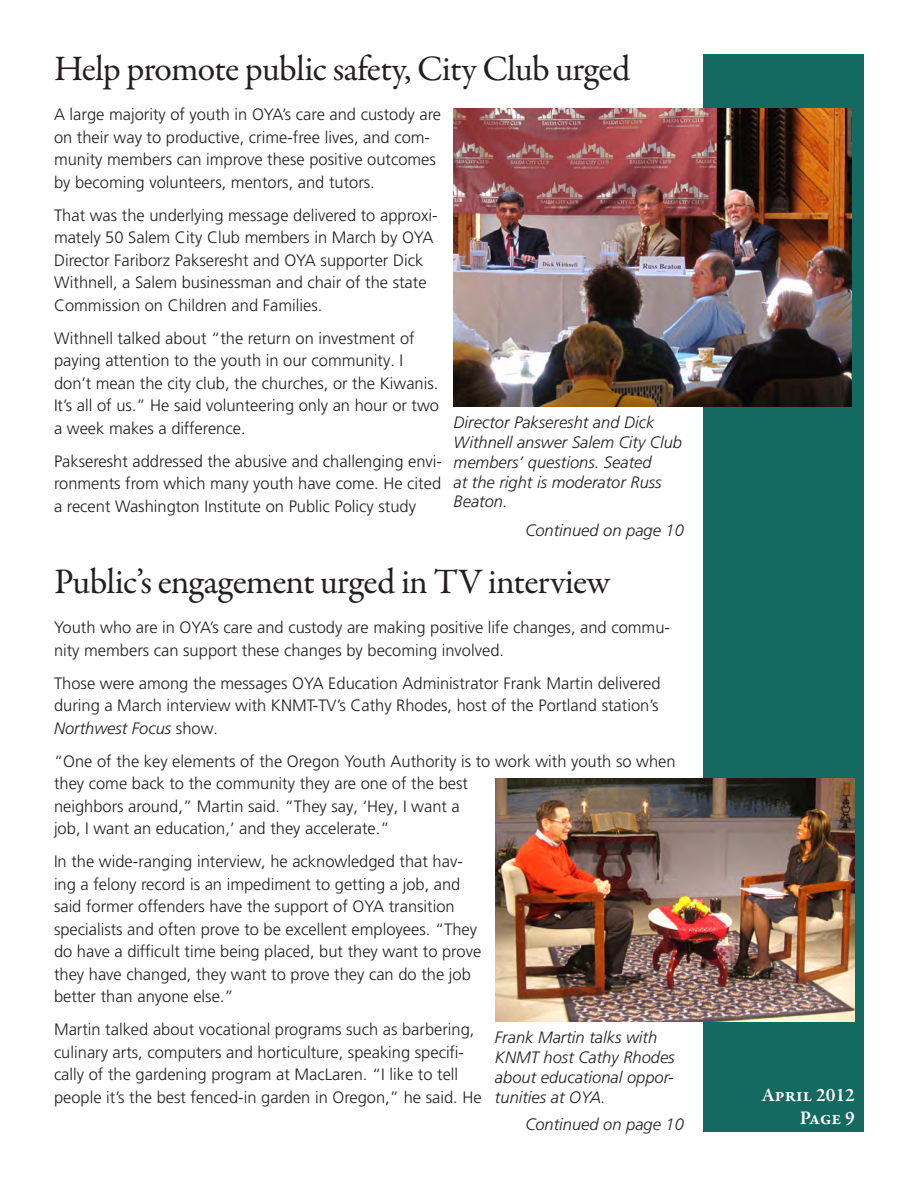
<style>
.page{position:relative;width:918px;height:1188px;background:#fff}
.page>*{position:absolute;margin:0;border:0;box-sizing:border-box;transform-origin:0 0}
.t1{font:36px "Garamond Premr Pro";letter-spacing:-.02em;color:#231f20}
.t2{font:600 19.5px "Garamond Premr Pro";color:#fff}
.t3{font:300 16.5px/22.5px "Frutiger LT Pro";color:#231f20}
.t4{font:italic 300 16.5px/19.8px "Frutiger LT Pro";color:#231f20}
.s1{font-style:italic}
</style>
<div class="page">
<div style="left:704px;top:54px;width:160px;height:1026px;background:#146a61"></div>
<div style="left:704px;top:1080px;width:160px;height:52px;background:#146a61"></div>
<img style="left:454px;top:108px;width:397px;height:299px">
<img style="left:495px;top:778px;width:360px;height:244px">
<p class="t1" style="left:54px;top:47px;width:578px">Help promote public safety, City Club urged</p>
<p class="t3" style="left:54px;top:104px;width:389px">A large majority of youth in OYA’s care and custody are on their way to productive, crime-free lives, and com&shy;munity members can improve these positive outcomes by becoming volunteers, mentors, and tutors.</p>
<p class="t3" style="left:54px;top:204px;width:385px">That was the underlying message delivered to approxi&shy;mately 50 Salem City Club members in March by OYA Director Fariborz Pakseresht and OYA supporter Dick Withnell, a Salem businessman and chair of the state Commission on Children and Families.</p>
<p class="t3" style="left:54px;top:327px;width:387px">Withnell talked about “the return on investment of paying attention to the youth in our community. I don’t mean the city club, the churches, or the Kiwanis.<br>It’s all of us.” He said volunteering only an hour or two a week makes a difference.</p>
<p class="t3" style="left:54px;top:450px;width:390px;text-align:justify">Pakseresht addressed the abusive and challenging envi&shy;ronments from which many youth have come. He cited a recent Washington Institute on Public Policy study</p>
<p class="t4" style="left:454px;top:413px;width:230px">Director Pakseresht and Dick<br>Withnell answer Salem City Club members’ questions. Seated<br>at the right is moderator Russ<br>Beaton.</p>
<p class="t4" style="left:525px;top:521px;width:160px">Continued on page 10</p>
<p class="t1" style="left:54px;top:560px;width:558px">Public’s engagement urged in TV interview</p>
<p class="t3" style="left:54px;top:617px;width:618px">Youth who are in OYA’s care and custody are making positive life changes, and commu&shy;nity members can support these changes by becoming involved.</p>
<p class="t3" style="left:54px;top:672px;width:608px">Those were among the messages OYA Education Administrator Frank Martin delivered during a March interview with KNMT-TV’s Cathy Rhodes, host of the Portland station’s<br><span class="s1">Northwest Focus</span> show.</p>
<p class="t3" style="left:54px;top:750px;width:623px">“One of the key elements of the Oregon Youth Authority is to work with youth so when they come back to the community they are one of the best<br>neighbors around,” Martin said. “They say, ‘Hey, I want a<br>job, I want an education,’ and they accelerate.”</p>
<p class="t3" style="left:54px;top:851px;width:429px">In the wide-ranging interview, he acknowledged that hav&shy;ing a felony record is an impediment to getting a job, and said former offenders have the support of OYA transition specialists and often prove to be excellent employees. “They do have a difficult time being placed, but they want to prove they have changed, they want to prove they can do the job better than anyone else.”</p>
<p class="t3" style="left:54px;top:1019px;width:429px">Martin talked about vocational programs such as barbering, culinary arts, computers and horticulture, speaking specifi&shy;cally of the gardening program at MacLaren. “I like to tell people it’s the best fenced-in garden in Oregon,” he said. He</p>
<p class="t4" style="left:495px;top:1028px;width:181px">Frank Martin talks with<br>KNMT host Cathy Rhodes about educational oppor&shy;tunities at OYA.</p>
<p class="t4" style="left:525px;top:1115px;width:160px">Continued on page 10</p>
<p class="t2" style="left:762px;top:1083px;width:95px">April 2012</p>
<p class="t2" style="left:800px;top:1106px;width:57px">Page 9</p>
</div>
